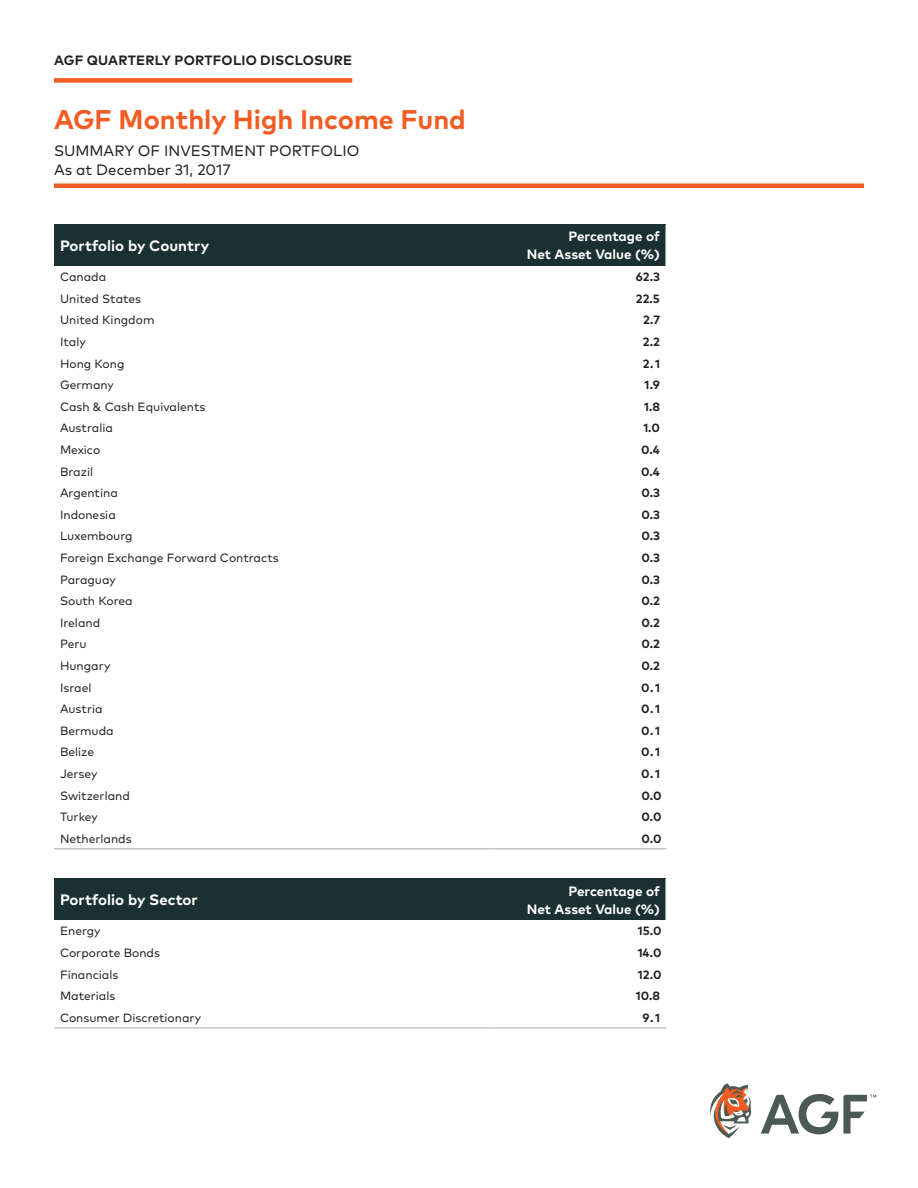
<style>
.page{position:relative;width:918px;height:1188px;background:#fff}
.page>*{position:absolute;margin:0;border:0;box-sizing:border-box;transform-origin:0 0}
.t1{font:700 27px "Mark OT";color:#f25b21}
.t2{font:15px/19.5px "Mark OT";color:#231f20}
.Body{font:700 15px "Mark OT";color:#fff}
.Body-2{font:700 13.5px/18px "Mark OT";color:#fff;text-align:right}
.t3{font:700 13.5px "Mark OT";letter-spacing:.015em;color:#231f20}
.Body-3{font:12px "Mark OT";color:#231f20}
.Body-4{font:700 12px "Mark OT";color:#231f20}
</style>
<div class="page">
<svg style="left:710px;top:1083px;width:42px;height:55px"></svg>
<svg style="left:761px;top:1094px;width:115px;height:40px"></svg>
<div style="left:54px;top:78px;width:298px;height:5px;background:#f25b21"></div>
<hr style="left:54px;top:184px;width:810px;height:4px;background:#f25b21">
<div style="left:54px;top:225px;width:436px;height:41px;background:#1b3030"></div>
<div style="left:490px;top:225px;width:176px;height:41px;background:#1b3030"></div>
<hr style="left:54px;top:848px;width:436px;height:1px;background:#a8a9ad">
<hr style="left:490px;top:848px;width:176px;height:1px;background:#a8a9ad">
<div style="left:54px;top:879px;width:436px;height:41px;background:#1b3030"></div>
<div style="left:490px;top:879px;width:176px;height:41px;background:#1b3030"></div>
<hr style="left:54px;top:1028px;width:436px;height:1px;background:#a8a9ad">
<hr style="left:490px;top:1028px;width:176px;height:1px;background:#a8a9ad">
<p class="t3" style="left:54px;top:51px;width:300px">AGF QUARTERLY PORTFOLIO DISCLOSURE</p>
<h1 class="t1" style="left:54px;top:102px;width:413px">AGF Monthly High Income Fund</h1>
<p class="t2" style="left:54px;top:140px;width:307px">SUMMARY OF INVESTMENT PORTFOLIO<br>As at December 31, 2017</p>
<p class="Body" style="left:60px;top:236px;width:151px">Portfolio by Country</p>
<p class="Body-2" style="left:527px;top:227px;width:135px">Percentage of<br>Net Asset Value (%)</p>
<p class="Body-3" style="left:60px;top:269px;width:48px">Canada</p>
<p class="Body-4" style="left:636px;top:269px;width:26px">62.3</p>
<p class="Body-3" style="left:60px;top:291px;width:83px">United States</p>
<p class="Body-4" style="left:636px;top:291px;width:26px">22.5</p>
<p class="Body-3" style="left:60px;top:313px;width:96px">United Kingdom</p>
<p class="Body-4" style="left:643px;top:312px;width:18px">2.7</p>
<p class="Body-3" style="left:60px;top:334px;width:27px">Italy</p>
<p class="Body-4" style="left:643px;top:334px;width:19px">2.2</p>
<p class="Body-3" style="left:60px;top:356px;width:66px">Hong Kong</p>
<p class="Body-4" style="left:643px;top:355px;width:19px">2.1</p>
<p class="Body-3" style="left:60px;top:377px;width:55px">Germany</p>
<p class="Body-4" style="left:644px;top:377px;width:17px">1.9</p>
<p class="Body-3" style="left:60px;top:399px;width:147px">Cash &amp; Cash Equivalents</p>
<p class="Body-4" style="left:644px;top:399px;width:17px">1.8</p>
<p class="Body-3" style="left:60px;top:421px;width:54px">Australia</p>
<p class="Body-4" style="left:643px;top:420px;width:18px">1.0</p>
<p class="Body-3" style="left:60px;top:442px;width:42px">Mexico</p>
<p class="Body-4" style="left:641px;top:442px;width:20px">0.4</p>
<p class="Body-3" style="left:60px;top:464px;width:35px">Brazil</p>
<p class="Body-4" style="left:641px;top:463px;width:20px">0.4</p>
<p class="Body-3" style="left:60px;top:485px;width:59px">Argentina</p>
<p class="Body-4" style="left:641px;top:485px;width:20px">0.3</p>
<p class="Body-3" style="left:60px;top:507px;width:57px">Indonesia</p>
<p class="Body-4" style="left:641px;top:507px;width:20px">0.3</p>
<p class="Body-3" style="left:60px;top:529px;width:74px">Luxembourg</p>
<p class="Body-4" style="left:641px;top:528px;width:20px">0.3</p>
<p class="Body-3" style="left:60px;top:550px;width:220px">Foreign Exchange Forward Contracts</p>
<p class="Body-4" style="left:641px;top:550px;width:20px">0.3</p>
<p class="Body-3" style="left:60px;top:572px;width:57px">Paraguay</p>
<p class="Body-4" style="left:641px;top:571px;width:20px">0.3</p>
<p class="Body-3" style="left:60px;top:593px;width:74px">South Korea</p>
<p class="Body-4" style="left:642px;top:593px;width:20px">0.2</p>
<p class="Body-3" style="left:60px;top:615px;width:42px">Ireland</p>
<p class="Body-4" style="left:642px;top:615px;width:20px">0.2</p>
<p class="Body-3" style="left:60px;top:637px;width:28px">Peru</p>
<p class="Body-4" style="left:642px;top:636px;width:20px">0.2</p>
<p class="Body-3" style="left:60px;top:658px;width:52px">Hungary</p>
<p class="Body-4" style="left:642px;top:658px;width:20px">0.2</p>
<p class="Body-3" style="left:60px;top:680px;width:33px">Israel</p>
<p class="Body-4" style="left:641px;top:679px;width:20px">0.1</p>
<p class="Body-3" style="left:60px;top:701px;width:44px">Austria</p>
<p class="Body-4" style="left:641px;top:701px;width:20px">0.1</p>
<p class="Body-3" style="left:60px;top:723px;width:55px">Bermuda</p>
<p class="Body-4" style="left:641px;top:723px;width:20px">0.1</p>
<p class="Body-3" style="left:60px;top:745px;width:36px">Belize</p>
<p class="Body-4" style="left:641px;top:744px;width:20px">0.1</p>
<p class="Body-3" style="left:60px;top:766px;width:39px">Jersey</p>
<p class="Body-4" style="left:641px;top:766px;width:20px">0.1</p>
<p class="Body-3" style="left:60px;top:788px;width:71px">Switzerland</p>
<p class="Body-4" style="left:641px;top:787px;width:22px">0.0</p>
<p class="Body-3" style="left:60px;top:809px;width:39px">Turkey</p>
<p class="Body-4" style="left:641px;top:809px;width:22px">0.0</p>
<p class="Body-3" style="left:60px;top:831px;width:73px">Netherlands</p>
<p class="Body-4" style="left:641px;top:831px;width:22px">0.0</p>
<p class="Body" style="left:60px;top:890px;width:139px">Portfolio by Sector</p>
<p class="Body-2" style="left:527px;top:882px;width:135px">Percentage of<br>Net Asset Value (%)</p>
<p class="Body-3" style="left:60px;top:924px;width:42px">Energy</p>
<p class="Body-4" style="left:638px;top:923px;width:25px">15.0</p>
<p class="Body-3" style="left:60px;top:945px;width:102px">Corporate Bonds</p>
<p class="Body-4" style="left:638px;top:945px;width:25px">14.0</p>
<p class="Body-3" style="left:60px;top:967px;width:60px">Financials</p>
<p class="Body-4" style="left:638px;top:967px;width:25px">12.0</p>
<p class="Body-3" style="left:60px;top:988px;width:57px">Materials</p>
<p class="Body-4" style="left:636px;top:988px;width:26px">10.8</p>
<p class="Body-3" style="left:60px;top:1010px;width:143px">Consumer Discretionary</p>
<p class="Body-4" style="left:642px;top:1010px;width:19px">9.1</p>
</div>
